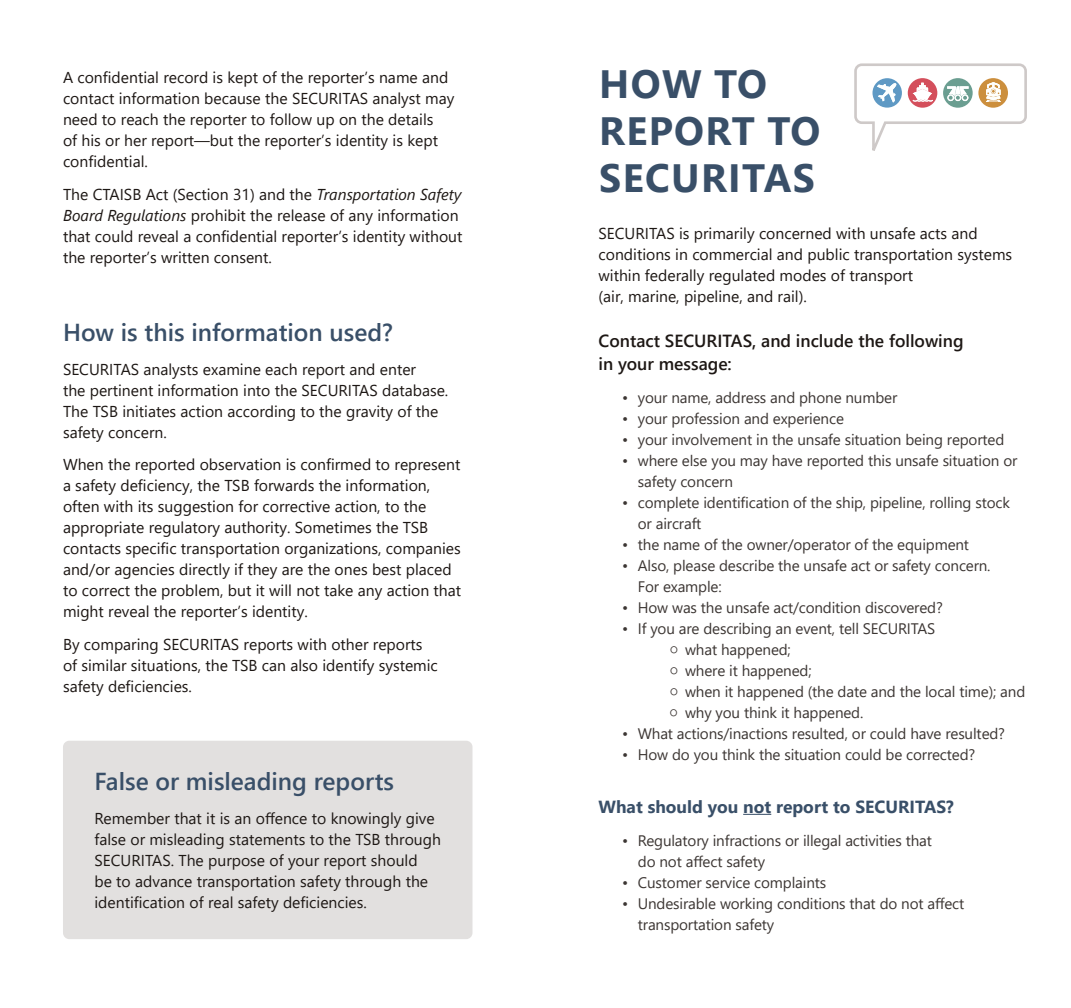
<style>
.page{position:relative;width:1071px;height:1008px;background:#fff}
.page>*{position:absolute;margin:0;border:0;box-sizing:border-box;transform-origin:0 0}
.t1{font:700 39.38px/47.4px "Segoe UI";letter-spacing:.035em;color:#394f68}
.t2{font:600 24.5px "Segoe UI";color:#394f68}
.t3{font:600 17.5px/22.4px "Segoe UI";color:#1d1714}
.t4{font:700 17.5px "Segoe UI";color:#394f68}
.t5{font:15.75px/21px "Segoe UI";color:#1d1714}
.t6{font:15.22px/21px "Segoe UI";letter-spacing:-.01em;color:#3c3633}
.s1{font-style:italic}
.s2{font-family:"Constantia"}
</style>
<div class="page">
<div style="left:63px;top:741px;width:409px;height:198px;background:#e2e0df;border-radius:6px"></div>
<svg style="left:743px;top:814px;width:28px;height:1px"></svg>
<svg style="left:854px;top:63px;width:173px;height:88px"></svg>
<p class="t5" style="left:63px;top:66px;width:393px">A confidential record is kept of the reporter’s name and contact information because the SECURITAS analyst may need to reach the reporter to follow up on the details<br>of his or her report—but the reporter’s identity is kept confidential.</p>
<p class="t5" style="left:63px;top:182px;width:401px">The CTAISB Act (Section 31) and the <span class="s1">Transportation Safety Board Regulations</span> prohibit the release of any information that could reveal a confidential reporter’s identity without the reporter’s written consent.</p>
<h2 class="t2" style="left:63px;top:310px;width:332px">How is this information used?</h2>
<p class="t5" style="left:63px;top:358px;width:387px">SECURITAS analysts examine each report and enter<br>the pertinent information into the SECURITAS database.<br>The TSB initiates action according to the gravity of the safety concern.</p>
<p class="t5" style="left:63px;top:453px;width:400px">When the reported observation is confirmed to represent a safety deficiency, the TSB forwards the information, often with its suggestion for corrective action, to the appropriate regulatory authority. Sometimes the TSB contacts specific transportation organizations, companies and/or agencies directly if they are the ones best placed to correct the problem, but it will not take any action that might reveal the reporter’s identity.</p>
<p class="t5" style="left:63px;top:632px;width:376px">By comparing SECURITAS reports with other reports of similar situations, the TSB can also identify systemic safety deficiencies.</p>
<h2 class="t2" style="left:94px;top:758px;width:301px">False or misleading reports</h2>
<p class="t5" style="left:94px;top:806px;width:348px">Remember that it is an offence to knowingly give false or misleading statements to the TSB through SECURITAS. The purpose of your report should<br>be to advance transportation safety through the identification of real safety deficiencies.</p>
<h1 class="t1" style="left:599px;top:57px;width:223px">HOW TO<br>REPORT TO<br>SECURITAS</h1>
<p class="t5" style="left:598px;top:221px;width:415px">SECURITAS is primarily concerned with unsafe acts and conditions in commercial and public transportation systems within federally regulated modes of transport<br>(air, marine, pipeline, and rail).</p>
<p class="t3" style="left:598px;top:329px;width:367px">Contact SECURITAS, and include the following in your message:</p>
<p class="t6" style="left:622px;top:386px;width:277px">• your name, address and phone number</p>
<p class="t6" style="left:622px;top:407px;width:223px">• your profession and experience</p>
<p class="t6" style="left:622px;top:428px;width:384px">• your involvement in the unsafe situation being reported</p>
<p class="t6" style="left:638px;top:449px;width:381px;text-indent:-16px">• where else you may have reported this unsafe situation or safety concern</p>
<p class="t6" style="left:638px;top:491px;width:374px;text-indent:-16px">• complete identification of the ship, pipeline, rolling stock or aircraft</p>
<p class="t6" style="left:622px;top:533px;width:349px">• the name of the owner/operator of the equipment</p>
<p class="t6" style="left:638px;top:554px;width:354px;text-indent:-16px">• Also, please describe the unsafe act or safety concern.<br>For example:</p>
<p class="t6" style="left:622px;top:596px;width:322px">• How was the unsafe act/condition discovered?</p>
<p class="t6" style="left:622px;top:617px;width:315px">• If you are describing an event, tell SECURITAS</p>
<p class="t6" style="left:669px;top:638px;width:123px"><span class="s2">○</span> what happened;</p>
<p class="t6" style="left:669px;top:659px;width:144px"><span class="s2">○</span> where it happened;</p>
<p class="t6" style="left:669px;top:680px;width:357px"><span class="s2">○</span> when it happened (the date and the local time); and</p>
<p class="t6" style="left:669px;top:701px;width:196px"><span class="s2">○</span> why you think it happened.</p>
<p class="t6" style="left:622px;top:722px;width:385px">• What actions/inactions resulted, or could have resulted?</p>
<p class="t6" style="left:622px;top:743px;width:355px">• How do you think the situation could be corrected?</p>
<p class="t4" style="left:598px;top:790px;width:357px">What should you not report to SECURITAS?</p>
<p class="t6" style="left:638px;top:829px;width:296px;text-indent:-16px">• Regulatory infractions or illegal activities that do not affect safety</p>
<p class="t6" style="left:622px;top:871px;width:206px">• Customer service complaints</p>
<p class="t6" style="left:638px;top:892px;width:328px;text-indent:-16px">• Undesirable working conditions that do not affect transportation safety</p>
</div>
